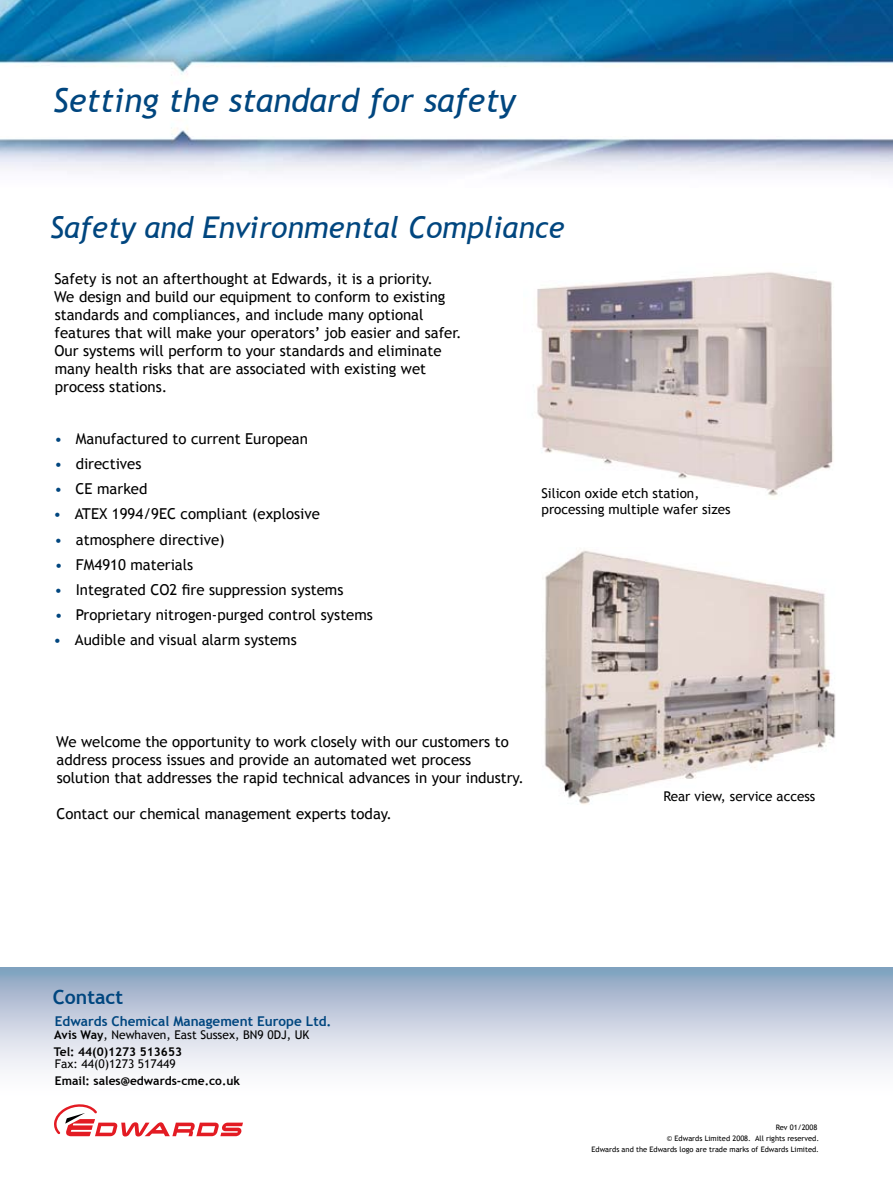
<style>
.page{position:relative;width:893px;height:1191px;background:#fff}
.page>*{position:absolute;margin:0;border:0;box-sizing:border-box;transform-origin:0 0}
.t1{font:italic 33px "Trebuchet MS";color:#00467f}
.t2{font:italic 30px "Trebuchet MS";color:#00467f}
.t3{font:700 19.5px "Trebuchet MS";color:#00467f}
.t4{font:15px/18px "Trebuchet MS";color:#000}
.t5{font:15px/25.2px "Trebuchet MS";color:#00467f;text-align:justify}
.t6{font:13.5px/16.2px "Trebuchet MS";color:#000}
.t7{font:700 13.5px "Trebuchet MS";color:#00467f}
.t8{font:12px/17px "Trebuchet MS";color:#000}
.t9{font:700 12px "Trebuchet MS";color:#000}
.t10{font:7.5px/11.1px "Trebuchet MS";color:#000;text-align:right}
.s1{font-weight:700}
</style>
<div class="page">
<img style="left:0;top:0;width:893px;height:174px">
<img style="left:544px;top:550px;width:292px;height:255px">
<img style="left:537px;top:272px;width:297px;height:224px">
<svg style="left:0;top:967px;width:893px;height:103px;background:#c3cdde"></svg>
<svg style="left:54px;top:1104px;width:189px;height:32px"></svg>
<h1 class="t1" style="left:53px;top:81px;width:464px">Setting the standard for safety</h1>
<h2 class="t2" style="left:50px;top:209px;width:516px">Safety and Environmental Compliance</h2>
<p class="t4" style="left:54px;top:270px;width:409px">Safety is not an afterthought at Edwards, it is a priority.<br>We design and build our equipment to conform to existing standards and compliances, and include many optional features that will make your operators’ job easier and safer.<br>Our systems will perform to your standards and eliminate many health risks that are associated with existing wet process stations.</p>
<p class="t4" style="left:75px;top:426px;width:300px;line-height:25.2px">Manufactured to current European directives<br>CE marked<br>ATEX 1994/9EC compliant (explosive atmosphere directive)<br>FM4910 materials<br>Integrated CO2 fire suppression systems<br>Proprietary nitrogen-purged control systems<br>Audible and visual alarm systems</p>
<p class="t5" style="left:54px;top:426px;width:10px">• • • • • • • • •</p>
<p class="t6" style="left:541px;top:485px;width:191px">Silicon oxide etch station, processing multiple wafer sizes</p>
<p class="t4" style="left:56px;top:733px;width:469px">We welcome the opportunity to work closely with our customers to address process issues and provide an automated wet process solution that addresses the rapid technical advances in your industry.</p>
<p class="t4" style="left:56px;top:805px;width:337px">Contact our chemical management experts today.</p>
<p class="t6" style="left:663px;top:788px;width:153px">Rear view, service access</p>
<h3 class="t3" style="left:53px;top:984px;width:72px">Contact</h3>
<p class="t7" style="left:55px;top:1013px;width:278px">Edwards Chemical Management Europe Ltd.</p>
<p class="t8" style="left:54px;top:1026px;width:257px"><span class="s1">Avis Way</span>, Newhaven, East Sussex, BN9 0DJ, UK<br><span class="s1">Tel: 44(0)1273 513653</span></p>
<p class="t8" style="left:55px;top:1055px;width:122px">Fax: 44(0)1273 517449</p>
<p class="t9" style="left:55px;top:1073px;width:187px">Email: sales@edwards-cme.co.uk</p>
<p class="t10" style="left:591px;top:1122px;width:229px">Rev 01/2008<br>© Edwards Limited 2008. All rights reserved.<br>Edwards and the Edwards logo are trade marks of Edwards Limited.</p>
</div>
